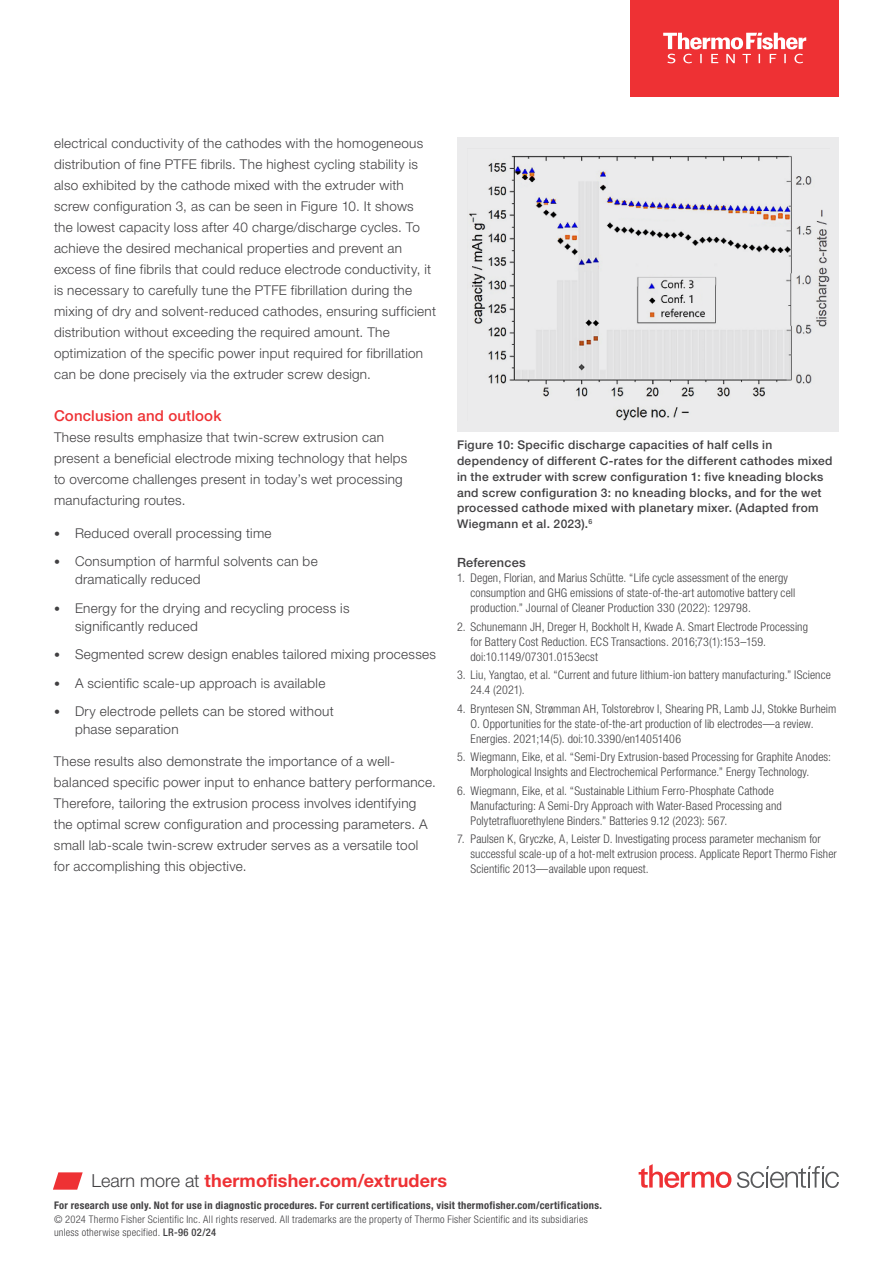
<style>
.page{position:relative;width:893px;height:1263px;background:#fff}
.page>*{position:absolute;margin:0;border:0;box-sizing:border-box;transform-origin:0 0}
.t1{font:700 18px "Helvetica Neue LTW1 G";letter-spacing:.01em;color:#ee3134}
.t2{font:500 15px "Helvetica Neue LTW1 G";letter-spacing:.01em;color:#ee3134}
.t3{font:300 13.5px/21px "Helvetica Neue LTW1 G";letter-spacing:.02em;color:#414042}
.t4{font:500 12.75px "Helvetica Neue LTW1 G";letter-spacing:.015em;color:#414042}
.t5{font:300 condensed 12px/15px "Helvetica Neue LTW1 G";letter-spacing:.01em;color:#414042}
.t6{font:500 12px/15.8px "Helvetica Neue LTW1 G";letter-spacing:.025em;color:#414042}
.t7{font:300 condensed 10.5px/13.5px "Helvetica Neue LTW1 G";letter-spacing:.025em;color:#414042}
.t8{font:700 condensed 10.5px "Helvetica Neue LTW1 G";letter-spacing:.03em;color:#414042}
.s1{font-size:12px}
.s2{font-weight:300;color:#414042}
.s3{font-weight:500}
</style>
<div class="page">
<div style="left:458px;top:137px;width:381px;height:294px;background:#ebebec"></div>
<svg style="left:53px;top:1172px;width:30px;height:18px"></svg>
<img style="left:469px;top:156px;width:360px;height:264px">
<svg style="left:737px;top:1166px;width:102px;height:22px"></svg>
<svg style="left:639px;top:1164px;width:92px;height:24px"></svg>
<div style="left:630px;top:0;width:209px;height:96px;background:#ee3134"></div>
<svg style="left:663px;top:33px;width:143px;height:30px"></svg>
<p class="t3" style="left:54px;top:132px;width:383px">electrical conductivity of the cathodes with the homogeneous distribution of fine PTFE fibrils. The highest cycling stability is also exhibited by the cathode mixed with the extruder with screw configuration 3, as can be seen in Figure 10. It shows<br>the lowest capacity loss after 40 charge/discharge cycles. To achieve the desired mechanical properties and prevent an excess of fine fibrils that could reduce electrode conductivity, it is necessary to carefully tune the PTFE fibrillation during the mixing of dry and solvent-reduced cathodes, ensuring sufficient distribution without exceeding the required amount. The optimization of the specific power input required for fibrillation can be done precisely via the extruder screw design.</p>
<p class="t2" style="left:54px;top:406px;width:169px">Conclusion and outlook</p>
<p class="t3" style="left:54px;top:426px;width:355px">These results emphasize that twin-screw extrusion can present a beneficial electrode mixing technology that helps to overcome challenges present in today’s wet processing manufacturing routes.</p>
<p class="t3" style="left:54px;top:522px;width:219px"><span class="s1">•</span> Reduced overall processing time</p>
<p class="t3" style="left:75px;top:552px;width:244px;line-height:18px;text-indent:-21px"><span class="s1">•</span> Consumption of harmful solvents can be dramatically reduced</p>
<p class="t3" style="left:75px;top:599px;width:276px;line-height:18px;text-indent:-21px"><span class="s1">•</span> Energy for the drying and recycling process is significantly reduced</p>
<p class="t3" style="left:54px;top:644px;width:383px"><span class="s1">•</span> Segmented screw design enables tailored mixing processes</p>
<p class="t3" style="left:54px;top:672px;width:273px"><span class="s1">•</span> A scientific scale-up approach is available</p>
<p class="t3" style="left:75px;top:702px;width:260px;line-height:18px;text-indent:-21px"><span class="s1">•</span> Dry electrode pellets can be stored without phase separation</p>
<p class="t3" style="left:54px;top:750px;width:384px">These results also demonstrate the importance of a well&shy;balanced specific power input to enhance battery performance.<br>Therefore, tailoring the extrusion process involves identifying the optimal screw configuration and processing parameters. A small lab-scale twin-screw extruder serves as a versatile tool for accomplishing this objective.</p>
<p class="t6" style="left:457px;top:437px;width:377px">Figure 10: Specific discharge capacities of half cells in dependency of different C-rates for the different cathodes mixed in the extruder with screw configuration 1: five kneading blocks and screw configuration 3: no kneading blocks, and for the wet processed cathode mixed with planetary mixer. (Adapted from Wiegmann et al. 2023).<sup>6</sup></p>
<p class="t4" style="left:457px;top:555px;width:70px">References</p>
<p class="t5" style="left:470px;top:570px;width:326px;text-indent:-14px">1. Degen, Florian, and Marius Schütte. “Life cycle assessment of the energy consumption and GHG emissions of state-of-the-art automotive battery cell production.” Journal of Cleaner Production 330 (2022): 129798.</p>
<p class="t5" style="left:470px;top:619px;width:339px;text-indent:-14px">2. Schunemann JH, Dreger H, Bockholt H, Kwade A. Smart Electrode Processing for Battery Cost Reduction. ECS Transactions. 2016;73(1):153–159. doi:10.1149/07301.0153ecst</p>
<p class="t5" style="left:470px;top:667px;width:362px;text-indent:-14px">3. Liu, Yangtao, et al. “Current and future lithium-ion battery manufacturing.” IScience<br>24.4 (2021).</p>
<p class="t5" style="left:470px;top:701px;width:367px;text-indent:-14px">4. Bryntesen SN, Strømman AH, Tolstorebrov I, Shearing PR, Lamb JJ, Stokke Burheim<br>O. Opportunities for the state-of-the-art production of lib electrodes—a review.<br>Energies. 2021;14(5). doi:10.3390/en14051406</p>
<p class="t5" style="left:470px;top:749px;width:362px;text-indent:-14px">5. Wiegmann, Eike, et al. “Semi‐Dry Extrusion‐based Processing for Graphite Anodes:<br>Morphological Insights and Electrochemical Performance.” Energy Technology.</p>
<p class="t5" style="left:470px;top:783px;width:313px;text-indent:-14px">6. Wiegmann, Eike, et al. “Sustainable Lithium Ferro-Phosphate Cathode<br>Manufacturing: A Semi-Dry Approach with Water-Based Processing and<br>Polytetrafluorethylene Binders.” Batteries 9.12 (2023): 567.</p>
<p class="t5" style="left:470px;top:831px;width:368px;text-indent:-14px">7. Paulsen K, Gryczke, A, Leister D. Investigating process parameter mechanism for successful scale-up of a hot-melt extrusion process. Applicate Report Thermo Fisher<br>Scientific 2013—available upon request.</p>
<h1 class="t1" style="left:92px;top:1170px;width:357px"><span class="s2">Learn more at</span> thermofisher.com/extruders</h1>
<p class="t8" style="left:54px;top:1199px;width:549px">For research use only. Not for use in diagnostic procedures. For current certifications, visit thermofisher.com/certifications.</p>
<p class="t7" style="left:54px;top:1212px;width:535px">© 2024 Thermo Fisher Scientific Inc. All rights reserved. All trademarks are the property of Thermo Fisher Scientific and its subsidiaries unless otherwise specified. <span class="s3">LR-96 02/24</span></p>
</div>
